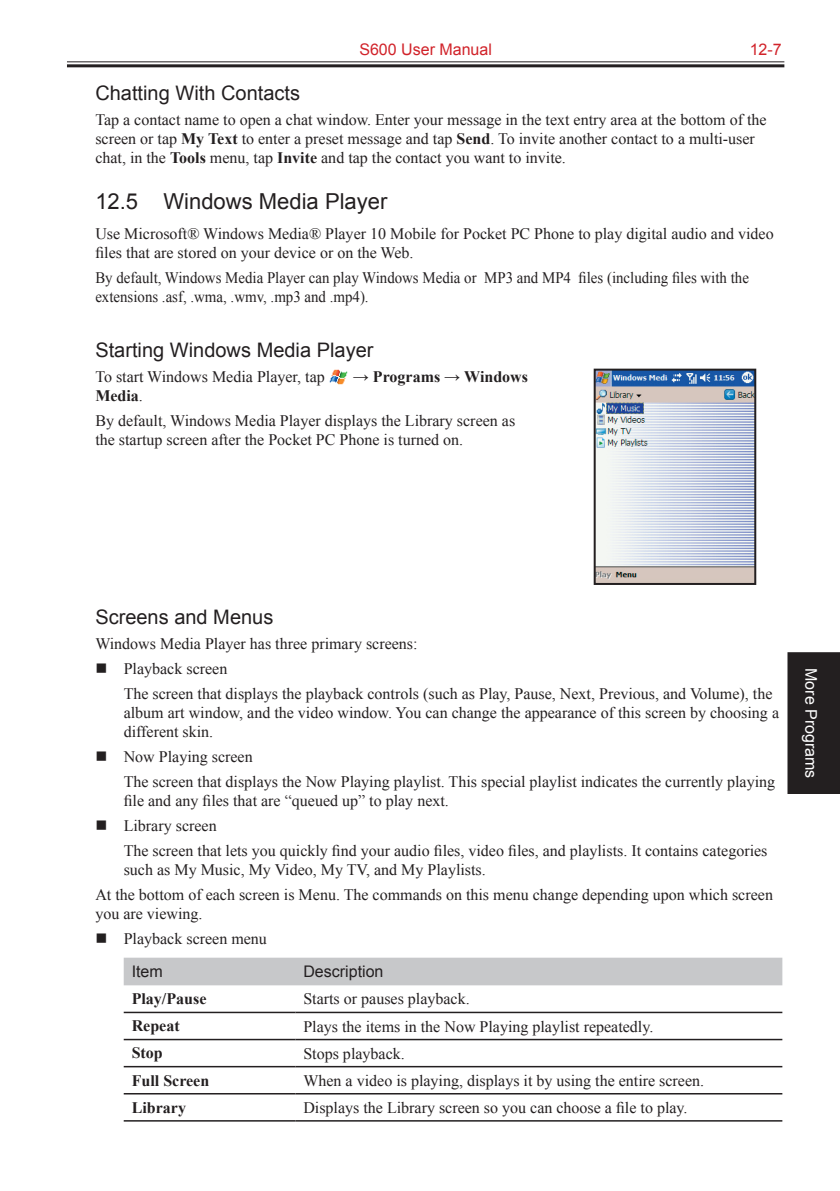
<style>
.page{position:relative;width:840px;height:1191px;background:#fff}
.page>*{position:absolute;margin:0;border:0;box-sizing:border-box;transform-origin:0 0}
.t1{font:22px "Arial";color:#231f20}
.t2{font:20px "Arial";color:#231f20}
.t3{font:16px/24.8px "Times New Roman";color:#231f20}
.t4{font:16px/19.2px "Times New Roman";color:#231f20;scale:.93 1}
.t5{font:700 16px "Times New Roman";color:#231f20}
.t6{font:16px "Arial";color:#d1232a}
.t7{font:16px "Arial";color:#231f20}
.t8{font:16px "Arial";color:#fff}
.s1{font-weight:700}
.s2{font-weight:400}
</style>
<div class="page">
<hr style="left:67px;top:61px;width:717px;height:1px;background:#231f20">
<hr style="left:67px;top:64px;width:717px;height:3px;background:#231f20">
<div style="left:787px;top:652px;width:52px;height:142px;background:#231f20"></div>
<img style="left:329px;top:369px;width:19px;height:16px">
<div style="left:124px;top:957px;width:657px;height:28px;background:#c7c8ca"></div>
<hr style="left:124px;top:1011px;width:171px;height:2px;background:#231f20">
<hr style="left:295px;top:1011px;width:486px;height:2px;background:#231f20">
<hr style="left:124px;top:1038px;width:171px;height:2px;background:#231f20">
<hr style="left:295px;top:1038px;width:486px;height:2px;background:#231f20">
<hr style="left:124px;top:1066px;width:171px;height:1px;background:#231f20">
<hr style="left:295px;top:1066px;width:486px;height:1px;background:#231f20">
<hr style="left:124px;top:1093px;width:171px;height:1px;background:#231f20">
<hr style="left:295px;top:1093px;width:486px;height:1px;background:#231f20">
<hr style="left:124px;top:1120px;width:171px;height:1px;background:#231f20">
<hr style="left:295px;top:1120px;width:486px;height:1px;background:#231f20">
<img style="left:596px;top:372px;width:156px;height:210px">
<div style="left:593px;top:369px;width:162px;height:216px;border:2px solid #231f20"></div>
<p class="t6" style="left:359px;top:39px;width:134px">S600 User Manual</p>
<p class="t6" style="left:749px;top:39px;width:34px">12-7</p>
<p class="t2" style="left:95px;top:79px;width:206px">Chatting With Contacts</p>
<p class="t3" style="left:95px;top:109px;width:672px;line-height:19.2px">Tap a contact name to open a chat window. Enter your message in the text entry area at the bottom of the screen or tap <span class="s1">My Text</span> to enter a preset message and tap <span class="s1">Send</span>. To invite another contact to a multi-user chat, in the <span class="s1">Tools</span> menu, tap <span class="s1">Invite</span> and tap the contact you want to invite.</p>
<h1 class="t1" style="left:95px;top:186px;width:293px">12.5 Windows Media Player</h1>
<p class="t3" style="left:95px;top:224px;width:679px;line-height:19.2px">Use Microsoft® Windows Media® Player 10 Mobile for Pocket PC Phone to play digital audio and video files that are stored on your device or on the Web.</p>
<p class="t4" style="left:95px;top:268px;width:704px">By default, Windows Media Player can play Windows Media or MP3 and MP4 files (including files with the extensions .asf, .wma, .wmv, .mp3 and .mp4).</p>
<p class="t2" style="left:95px;top:337px;width:279px">Starting Windows Media Player</p>
<p class="t3" style="left:95px;top:364px;width:231px">To start Windows Media Player, tap</p>
<p class="t5" style="left:353px;top:365px;width:176px"><span class="s2">→</span> Programs <span class="s2">→</span> Windows</p>
<p class="t3" style="left:95px;top:383px;width:421px"><span class="s1">Media</span>.<br>By default, Windows Media Player displays the Library screen as</p>
<p class="t3" style="left:95px;top:427px;width:369px">the startup screen after the Pocket PC Phone is turned on.</p>
<p class="t2" style="left:95px;top:604px;width:179px">Screens and Menus</p>
<p class="t3" style="left:95px;top:631px;width:323px">Windows Media Player has three primary screens:</p>
<p class="t3" style="left:124px;top:656px;width:650px;text-indent:-28px">■ Playback screen<br>The screen that displays the playback controls (such as Play, Pause, Next, Previous, and Volume), the</p>
<p class="t3" style="left:124px;top:702px;width:656px;line-height:19.2px">album art window, and the video window. You can change the appearance of this screen by choosing a different skin.</p>
<p class="t3" style="left:124px;top:744px;width:652px;text-indent:-28px">■ Now Playing screen<br>The screen that displays the Now Playing playlist. This special playlist indicates the currently playing</p>
<p class="t3" style="left:124px;top:788px;width:326px">file and any files that are “queued up” to play next.</p>
<p class="t3" style="left:124px;top:813px;width:645px;text-indent:-28px">■ Library screen<br>The screen that lets you quickly find your audio files, video files, and playlists. It contains categories</p>
<p class="t3" style="left:95px;top:857px;width:678px;text-indent:28px">such as My Music, My Video, My TV, and My Playlists.<br>At the bottom of each screen is Menu. The commands on this menu change depending upon which screen</p>
<p class="t3" style="left:95px;top:901px;width:109px">you are viewing.</p>
<p class="t3" style="left:95px;top:926px;width:173px">■ Playback screen menu</p>
<p class="t7" style="left:132px;top:961px;width:33px">Item</p>
<p class="t7" style="left:303px;top:961px;width:82px">Description</p>
<p class="t5" style="left:132px;top:987px;width:76px">Play/Pause</p>
<p class="t3" style="left:303px;top:986px;width:168px">Starts or pauses playback.</p>
<p class="t5" style="left:132px;top:1014px;width:49px">Repeat</p>
<p class="t3" style="left:303px;top:1013px;width:351px">Plays the items in the Now Playing playlist repeatedly.</p>
<p class="t5" style="left:132px;top:1042px;width:33px">Stop</p>
<p class="t3" style="left:303px;top:1040px;width:103px">Stops playback.</p>
<p class="t5" style="left:132px;top:1069px;width:79px">Full Screen</p>
<p class="t3" style="left:303px;top:1067px;width:402px">When a video is playing, displays it by using the entire screen.</p>
<p class="t5" style="left:132px;top:1096px;width:56px">Library</p>
<p class="t3" style="left:303px;top:1094px;width:385px">Displays the Library screen so you can choose a file to play.</p>
<p class="t8" style="left:821px;top:668px;width:112px;rotate:90deg">More Programs</p>
</div>
